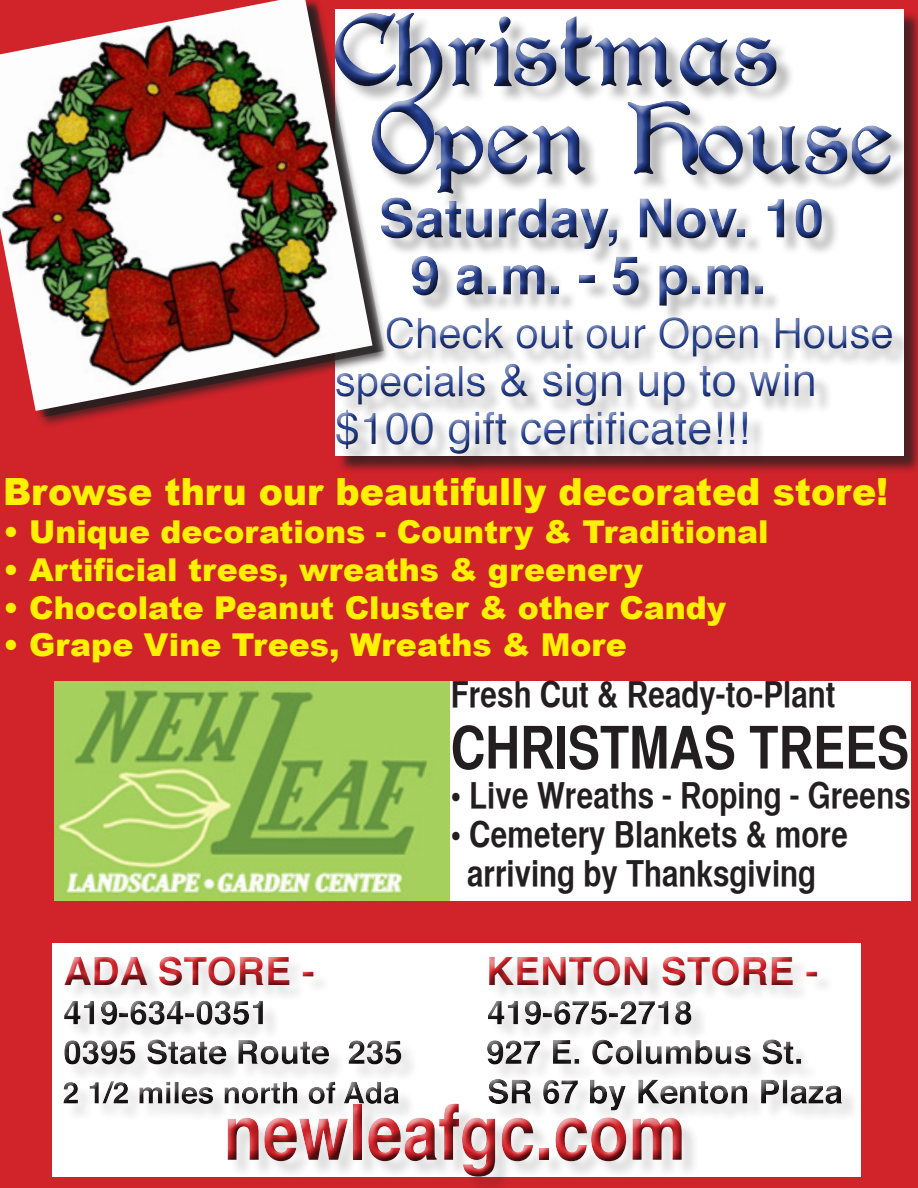
<style>
.page{position:relative;width:918px;height:1188px;background:#d1232a}
.page>*{position:absolute;margin:0;border:0;box-sizing:border-box;transform-origin:0 0}
.t1{font:700 77.4px "Helvetica";color:#d1232a;scale:.83 1}
.t2{font:73.5px/88.2px "Perry Gothic";color:#253f8e}
.t3{font:58.5px "Helvetica CY Bold";color:#231f20}
.t4{font:700 54px/57px "Helvetica";color:#253f8e;text-align:center}
.t5{font:45px/48px "Helvetica";color:#253f8e}
.t6{font:42px "Helvetica";color:#253f8e}
.t7{font:700 39px "Helvetica";color:#d1232a}
.t8{font:900 37.5px "Arial";color:#fff101}
.t9{font:36px "Helvetica CY Bold";color:#231f20}
.t10{font:900 31.5px "Arial";color:#fff101}
.s1{font-size:42px}
</style>
<div class="page">
<img style="left:54px;top:682px;width:397px;height:218px">
<div style="left:451px;top:681px;width:460px;height:219px;background:#fff"></div>
<div style="left:337px;top:15px;width:573px;height:458px;background:#231f20;opacity:.31"></div>
<div style="left:328px;top:5px;width:575px;height:460px;background:#231f20;opacity:.75"></div>
<div style="left:0;top:0;width:391px;height:429px;background:#231f20;opacity:.75"></div>
<div style="left:0;top:0;width:384px;height:418px;background:#231f20;opacity:.75"></div>
<img style="left:0;top:0;width:373px;height:411px">
<div style="left:55px;top:949px;width:797px;height:238px;background:#231f20;opacity:.75"></div>
<h2 class="t2" style="left:372px;top:10px;width:526px;text-indent:-37px">Christmas<br>Open House</h2>
<h3 class="t4" style="left:379px;top:191px;width:447px">Saturday, Nov. 10<br>9 a.m. - 5 p.m.</h3>
<h3 class="t6" style="left:385px;top:301px;width:510px">Check out our Open House</h3>
<h3 class="t5" style="left:335px;top:358px;width:483px"><span class="s1">specials</span> &amp; sign up to win $100 gift certificate!!!</h3>
<p class="t8" style="left:3px;top:465px;width:887px">Browse thru our beautifully decorated store!</p>
<p class="t10" style="left:3px;top:509px;width:767px">• Unique decorations - Country &amp; Traditional</p>
<p class="t10" style="left:3px;top:547px;width:642px">• Artificial trees, wreaths &amp; greenery</p>
<p class="t10" style="left:3px;top:584px;width:725px">• Chocolate Peanut Cluster &amp; other Candy</p>
<p class="t10" style="left:3px;top:622px;width:625px">• Grape Vine Trees, Wreaths &amp; More</p>
<p class="t9" style="left:451px;top:672px;width:386px">Fresh Cut &amp; Ready-to-Plant</p>
<p class="t3" style="left:451px;top:712px;width:460px">CHRISTMAS TREES</p>
<p class="t9" style="left:451px;top:773px;width:462px">• Live Wreaths - Roping - Greens</p>
<p class="t9" style="left:451px;top:812px;width:399px">• Cemetery Blankets &amp; more</p>
<p class="t9" style="left:467px;top:851px;width:351px">arriving by Thanksgiving</p>
<p class="t7" style="left:63px;top:939px;width:253px">ADA STORE -</p>
<p class="t7" style="left:486px;top:939px;width:334px">KENTON STORE -</p>
<h1 class="t1" style="left:223px;top:1070px;width:559px">newleafgc.com</h1>
</div>
